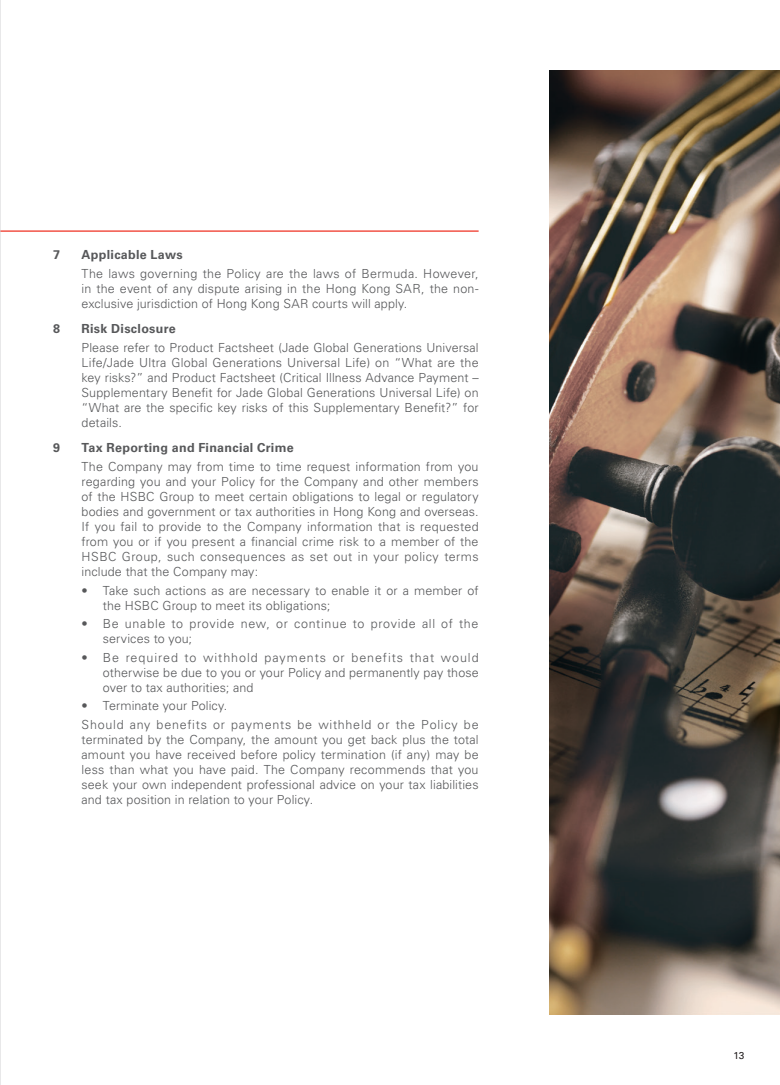
<style>
.page{position:relative;width:780px;height:1085px;background:#fff}
.page>*{position:absolute;margin:0;border:0;box-sizing:border-box;transform-origin:0 0}
.body_copy{font:300 12.5px/15px "Univers LT Pro 45";letter-spacing:.01em;color:#57585a;text-align:justify}
.body_copy-2{font:300 12.5px/15px "Univers LT Pro 45";letter-spacing:.055em;color:#57585a}
.body_copy-3{font:700 12.5px "Univers LT Pro 65";letter-spacing:.025em;color:#57585a}
.t1{font:10px "Univers";color:#231f20}
</style>
<div class="page">
<img style="left:549px;top:71px;width:231px;height:942px">
<hr style="left:0;top:230px;width:478px;height:2px;background:#ef3122">
<hr style="left:0;top:0;width:1px;height:1084px;background:#d1d2d4">
<p class="body_copy-3" style="left:53px;top:247px;width:8px">7</p>
<p class="body_copy-3" style="left:81px;top:247px;width:103px">Applicable Laws</p>
<p class="body_copy" style="left:81px;top:265px;width:398px">The laws governing the Policy are the laws of Bermuda. However, in the event of any dispute arising in the Hong Kong SAR, the non&shy;exclusive jurisdiction of Hong Kong SAR courts will apply.</p>
<p class="body_copy-3" style="left:53px;top:321px;width:8px">8</p>
<p class="body_copy-3" style="left:81px;top:321px;width:96px">Risk Disclosure</p>
<p class="body_copy" style="left:81px;top:340px;width:398px">Please refer to Product Factsheet (Jade Global Generations Universal Life/Jade Ultra Global Generations Universal Life) on “What are the key risks?” and Product Factsheet (Critical Illness Advance Payment – Supplementary Benefit for Jade Global Generations Universal Life) on “What are the specific key risks of this Supplementary Benefit?” for details.</p>
<p class="body_copy-3" style="left:53px;top:440px;width:8px">9</p>
<p class="body_copy-3" style="left:81px;top:440px;width:214px">Tax Reporting and Financial Crime</p>
<p class="body_copy" style="left:81px;top:459px;width:398px">The Company may from time to time request information from you regarding you and your Policy for the Company and other members of the HSBC Group to meet certain obligations to legal or regulatory bodies and government or tax authorities in Hong Kong and overseas.<br>If you fail to provide to the Company information that is requested from you or if you present a financial crime risk to a member of the HSBC Group, such consequences as set out in your policy terms include that the Company may:</p>
<p class="body_copy" style="left:103px;top:582px;width:377px;text-indent:-21px">• Take such actions as are necessary to enable it or a member of the HSBC Group to meet its obligations;</p>
<p class="body_copy-2" style="left:103px;top:616px;width:377px;text-indent:-21px">• Be unable to provide new, or continue to provide all of the services to you;</p>
<p class="body_copy" style="left:103px;top:649px;width:377px;text-indent:-21px">• Be required to withhold payments or benefits that would otherwise be due to you or your Policy and permanently pay those over to tax authorities; and</p>
<p class="body_copy" style="left:81px;top:698px;width:147px">• Terminate your Policy.</p>
<p class="body_copy" style="left:81px;top:716px;width:398px">Should any benefits or payments be withheld or the Policy be terminated by the Company, the amount you get back plus the total amount you have received before policy termination (if any) may be less than what you have paid. The Company recommends that you seek your own independent professional advice on your tax liabilities and tax position in relation to your Policy.</p>
<p class="t1" style="left:733px;top:1049px;width:12px">13</p>
</div>
